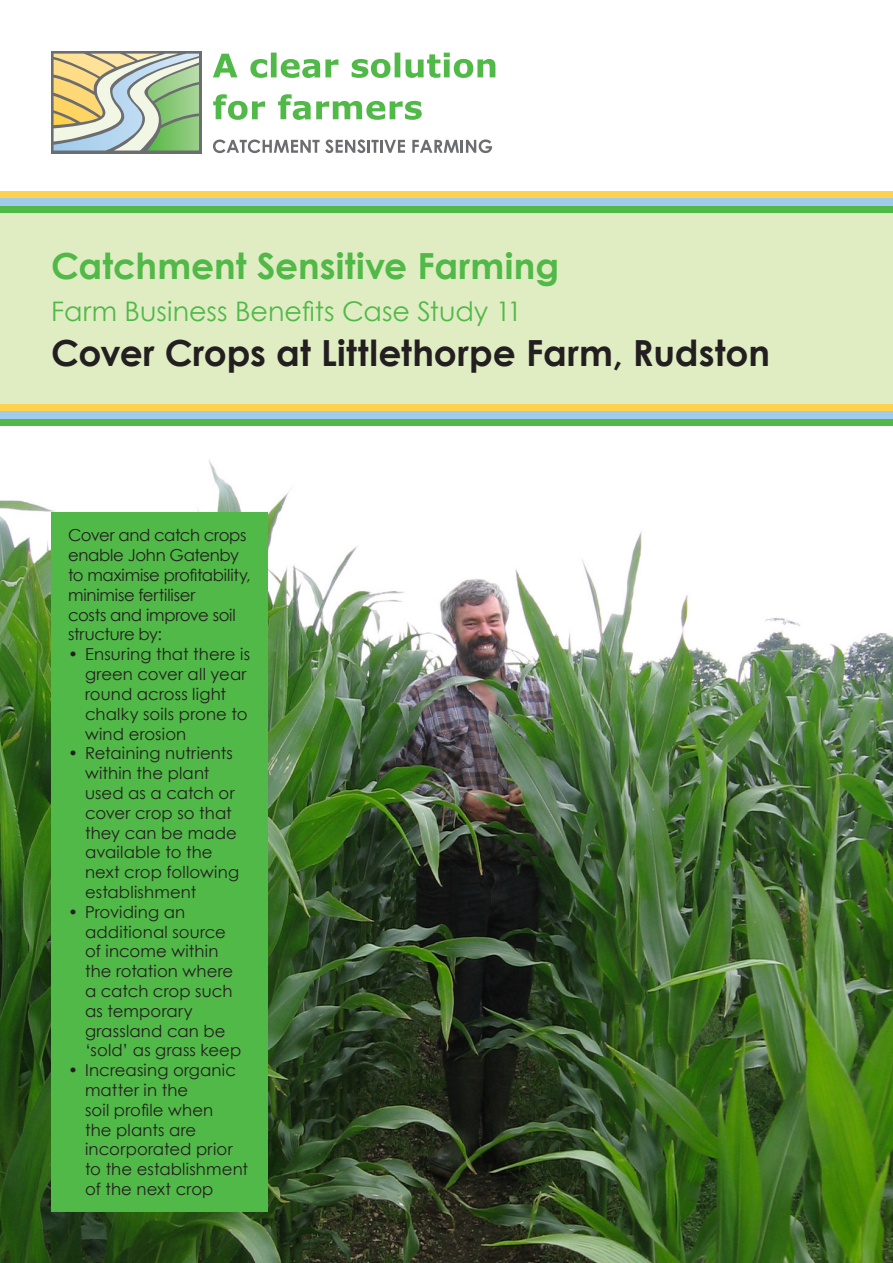
<style>
.page{position:relative;width:893px;height:1263px;background:#fff}
.page>*{position:absolute;margin:0;border:0;box-sizing:border-box;transform-origin:0 0}
.t1{font:700 36px "Century Gothic";color:#231f20}
.t2{font:700 36px "Century Gothic";color:#51b948}
.t3{font:27px "Century Gothic";color:#51b948}
.t4{font:16.5px/19.8px "Century Gothic";letter-spacing:.005em;color:#231f20}
.t5{font:16.5px/19.8px "Century Gothic";letter-spacing:-.015em;color:#231f20}
</style>
<div class="page">
<img style="left:0;top:460px;width:893px;height:803px">
<div style="left:0;top:212px;width:893px;height:193px;background:#e0edc3"></div>
<div style="left:0;top:405px;width:893px;height:7px;background:#fed24c"></div>
<div style="left:0;top:419px;width:893px;height:7px;background:#51b948"></div>
<div style="left:0;top:412px;width:893px;height:7px;background:#9fcbec"></div>
<div style="left:0;top:191px;width:893px;height:7px;background:#fed24c"></div>
<div style="left:0;top:206px;width:893px;height:7px;background:#51b948"></div>
<div style="left:0;top:198px;width:893px;height:8px;background:#9fcbec"></div>
<svg style="left:213px;top:53px;width:282px;height:25px"></svg>
<svg style="left:213px;top:94px;width:209px;height:26px"></svg>
<svg style="left:51px;top:51px;width:150px;height:102px"></svg>
<svg style="left:54px;top:54px;width:145px;height:97px;background:#bdc9a5"></svg>
<svg style="left:213px;top:139px;width:192px;height:14px"></svg>
<svg style="left:412px;top:139px;width:80px;height:14px"></svg>
<div style="left:51px;top:512px;width:217px;height:700px;background:#51b948"></div>
<p class="t2" style="left:51px;top:243px;width:510px">Catchment Sensitive Farming</p>
<p class="t3" style="left:51px;top:294px;width:473px">Farm Business Benefits Case Study 11</p>
<p class="t1" style="left:51px;top:330px;width:721px">Cover Crops at Littlethorpe Farm, Rudston</p>
<p class="t5" style="left:68px;top:525px;width:184px">Cover and catch crops enable John Gatenby to maximise profitability, minimise fertiliser<br>costs and improve soil structure by:</p>
<p class="t4" style="left:85px;top:644px;width:167px;text-indent:-17px">• Ensuring that there is green cover all year round across light chalky soils prone to wind erosion</p>
<p class="t4" style="left:85px;top:743px;width:156px;text-indent:-17px">• Retaining nutrients within the plant used as a catch or cover crop so that they can be made available to the next crop following establishment</p>
<p class="t4" style="left:85px;top:902px;width:158px;text-indent:-17px">• Providing an additional source of income within the rotation where a catch crop such as temporary grassland can be ‘sold’ as grass keep</p>
<p class="t4" style="left:85px;top:1060px;width:165px;text-indent:-17px">• Increasing organic matter in the<br>soil profile when<br>the plants are incorporated prior to the establishment of the next crop</p>
</div>
